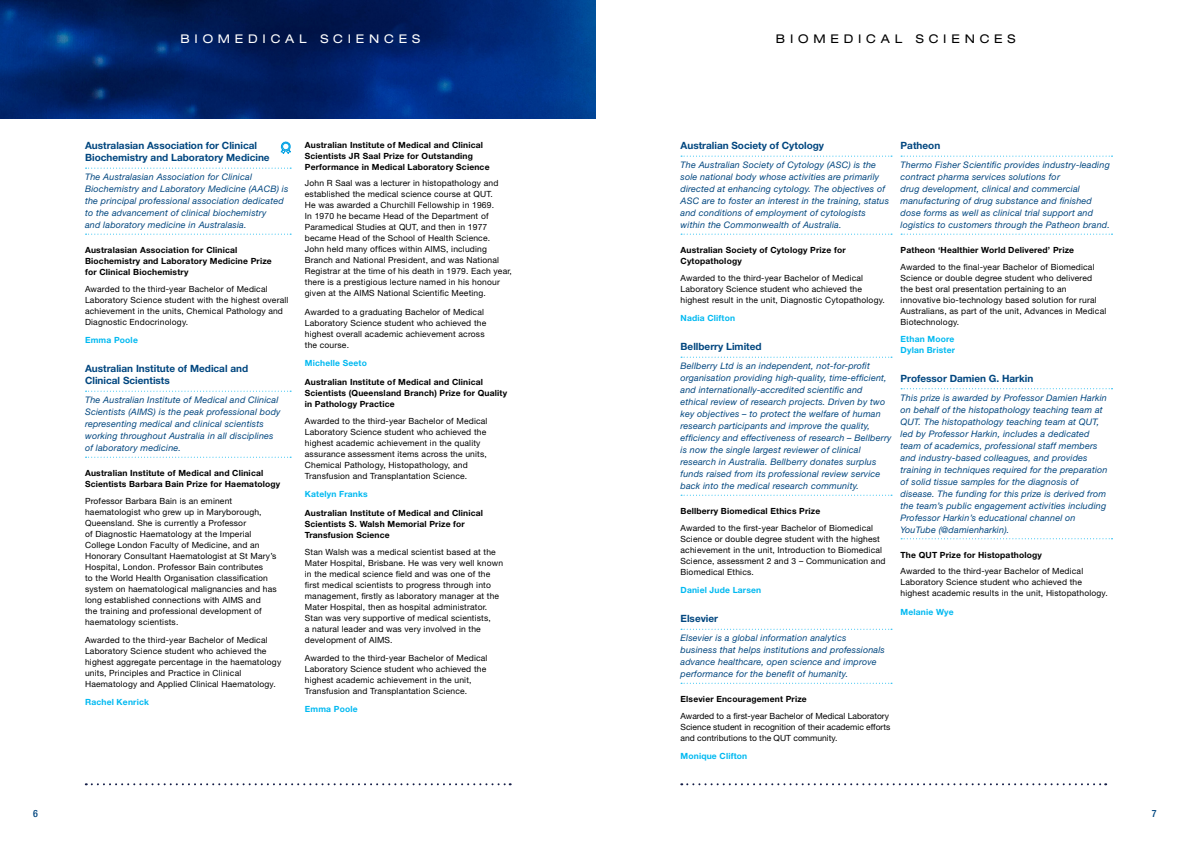
<style>
.page{position:relative;width:1191px;height:842px;background:#fff}
.page>*{position:absolute;margin:0;border:0;box-sizing:border-box;transform-origin:0 0}
.t1{font:expanded 12px "Helvetica Neue LT Pro";letter-spacing:.4em;color:#fff}
.t2{font:expanded 12px "Helvetica Neue LT Pro";letter-spacing:.4em;color:#000}
.t3{font:700 10px/12px "Helvetica Neue LT Pro";color:#00467f}
.t4{font:500 condensed 10px "Helvetica Neue LT Pro";color:#00467f}
.t5{font:italic 9px/12px "Helvetica Neue LT Pro";letter-spacing:.02em;color:#00467f}
.t6{font:8.5px/11px "Helvetica Neue LT Pro";letter-spacing:.02em;color:#000}
.t7{font:700 8.5px/11px "Helvetica Neue LT Pro";letter-spacing:.02em;color:#000}
.t8{font:700 8.5px/11px "Helvetica Neue LT Pro";letter-spacing:.02em;color:#00b9f1}
.t9{font:8.5px/11px "Helvetica Neue LT Pro";color:#000}
</style>
<div class="page">
<img style="left:0;top:0;width:595px;height:118px">
<svg style="left:86px;top:783px;width:425px;height:2px"></svg>
<svg style="left:681px;top:783px;width:425px;height:2px"></svg>
<svg style="left:86px;top:168px;width:205px;height:1px"></svg>
<svg style="left:86px;top:234px;width:205px;height:1px"></svg>
<svg style="left:86px;top:391px;width:205px;height:1px"></svg>
<svg style="left:86px;top:457px;width:205px;height:1px"></svg>
<svg style="left:681px;top:156px;width:211px;height:1px"></svg>
<svg style="left:681px;top:234px;width:211px;height:1px"></svg>
<svg style="left:681px;top:357px;width:211px;height:1px"></svg>
<svg style="left:681px;top:495px;width:211px;height:1px"></svg>
<svg style="left:681px;top:629px;width:211px;height:1px"></svg>
<svg style="left:681px;top:683px;width:211px;height:1px"></svg>
<svg style="left:901px;top:156px;width:211px;height:1px"></svg>
<svg style="left:901px;top:234px;width:211px;height:1px"></svg>
<svg style="left:901px;top:388px;width:211px;height:1px"></svg>
<svg style="left:901px;top:538px;width:211px;height:1px"></svg>
<svg style="left:280px;top:142px;width:11px;height:12px"></svg>
<h1 class="t1" style="left:180px;top:31px;width:241px">BIOMEDICAL SCIENCES</h1>
<h1 class="t2" style="left:776px;top:31px;width:241px">BIOMEDICAL SCIENCES</h1>
<p class="t3" style="left:85px;top:139px;width:186px">Australasian Association for Clinical<br>Biochemistry and Laboratory Medicine</p>
<p class="t5" style="left:85px;top:171px;width:205px">The Australasian Association for Clinical Biochemistry and Laboratory Medicine (AACB) is the principal professional association dedicated to the advancement of clinical biochemistry<br>and laboratory medicine in Australasia.</p>
<p class="t7" style="left:85px;top:244px;width:188px">Australasian Association for Clinical<br>Biochemistry and Laboratory Medicine Prize for Clinical Biochemistry</p>
<p class="t6" style="left:85px;top:283px;width:205px">Awarded to the third-year Bachelor of Medical Laboratory Science student with the highest overall achievement in the units, Chemical Pathology and Diagnostic Endocrinology.</p>
<p class="t8" style="left:85px;top:334px;width:54px">Emma Poole</p>
<p class="t3" style="left:85px;top:362px;width:165px">Australian Institute of Medical and<br>Clinical Scientists</p>
<p class="t5" style="left:85px;top:394px;width:197px">The Australian Institute of Medical and Clinical Scientists (AIMS) is the peak professional body representing medical and clinical scientists working throughout Australia in all disciplines of laboratory medicine.</p>
<p class="t7" style="left:85px;top:467px;width:197px">Australian Institute of Medical and Clinical<br>Scientists Barbara Bain Prize for Haematology</p>
<p class="t6" style="left:85px;top:495px;width:193px">Professor Barbara Bain is an eminent haematologist who grew up in Maryborough, Queensland. She is currently a Professor<br>of Diagnostic Haematology at the Imperial College London Faculty of Medicine, and an Honorary Consultant Haematologist at St Mary’s Hospital, London. Professor Bain contributes<br>to the World Health Organisation classification system on haematological malignancies and has long established connections with AIMS and<br>the training and professional development of haematology scientists.</p>
<p class="t6" style="left:85px;top:634px;width:198px">Awarded to the third-year Bachelor of Medical Laboratory Science student who achieved the highest aggregate percentage in the haematology units, Principles and Practice in Clinical Haematology and Applied Clinical Haematology.</p>
<p class="t8" style="left:85px;top:696px;width:65px">Rachel Kenrick</p>
<p class="t7" style="left:305px;top:139px;width:186px">Australian Institute of Medical and Clinical<br>Scientists JR Saal Prize for Outstanding<br>Performance in Medical Laboratory Science</p>
<p class="t6" style="left:305px;top:178px;width:209px">John R Saal was a lecturer in histopathology and established the medical science course at QUT.<br>He was awarded a Churchill Fellowship in 1969.<br>In 1970 he became Head of the Department of Paramedical Studies at QUT, and then in 1977 became Head of the School of Health Science.<br>John held many offices within AIMS, including Branch and National President, and was National Registrar at the time of his death in 1979. Each year, there is a prestigious lecture named in his honour given at the AIMS National Scientific Meeting.</p>
<p class="t6" style="left:305px;top:306px;width:183px">Awarded to a graduating Bachelor of Medical Laboratory Science student who achieved the highest overall academic achievement across the course.</p>
<p class="t8" style="left:305px;top:357px;width:63px">Michelle Seeto</p>
<p class="t7" style="left:305px;top:376px;width:204px">Australian Institute of Medical and Clinical<br>Scientists (Queensland Branch) Prize for Quality in Pathology Practice</p>
<p class="t6" style="left:305px;top:415px;width:184px">Awarded to the third-year Bachelor of Medical Laboratory Science student who achieved the highest academic achievement in the quality assurance assessment items across the units, Chemical Pathology, Histopathology, and Transfusion and Transplantation Science.</p>
<p class="t8" style="left:305px;top:488px;width:64px">Katelyn Franks</p>
<p class="t7" style="left:305px;top:508px;width:180px">Australian Institute of Medical and Clinical<br>Scientists S. Walsh Memorial Prize for<br>Transfusion Science</p>
<p class="t6" style="left:305px;top:546px;width:200px">Stan Walsh was a medical scientist based at the Mater Hospital, Brisbane. He was very well known in the medical science field and was one of the first medical scientists to progress through into management, firstly as laboratory manager at the Mater Hospital, then as hospital administrator.<br>Stan was very supportive of medical scientists,<br>a natural leader and was very involved in the development of AIMS.</p>
<p class="t6" style="left:305px;top:652px;width:184px">Awarded to the third-year Bachelor of Medical Laboratory Science student who achieved the highest academic achievement in the unit, Transfusion and Transplantation Science.</p>
<p class="t8" style="left:305px;top:703px;width:54px">Emma Poole</p>
<p class="t3" style="left:680px;top:139px;width:145px">Australian Society of Cytology</p>
<p class="t5" style="left:680px;top:159px;width:210px">The Australian Society of Cytology (ASC) is the sole national body whose activities are primarily directed at enhancing cytology. The objectives of ASC are to foster an interest in the training, status and conditions of employment of cytologists within the Commonwealth of Australia.</p>
<p class="t7" style="left:680px;top:244px;width:167px">Australian Society of Cytology Prize for<br>Cytopathology</p>
<p class="t6" style="left:680px;top:272px;width:206px">Awarded to the third-year Bachelor of Medical<br>Laboratory Science student who achieved the highest result in the unit, Diagnostic Cytopathology.</p>
<p class="t8" style="left:680px;top:312px;width:56px">Nadia Clifton</p>
<p class="t3" style="left:680px;top:340px;width:83px">Bellberry Limited</p>
<p class="t5" style="left:680px;top:360px;width:212px">Bellberry Ltd is an independent, not-for-profit organisation providing high-quality, time-efficient, and internationally-accredited scientific and ethical review of research projects. Driven by two key objectives – to protect the welfare of human research participants and improve the quality, efficiency and effectiveness of research – Bellberry is now the single largest reviewer of clinical research in Australia. Bellberry donates surplus funds raised from its professional review service back into the medical research community.</p>
<p class="t7" style="left:680px;top:505px;width:141px">Bellberry Biomedical Ethics Prize</p>
<p class="t6" style="left:680px;top:522px;width:206px">Awarded to the first-year Bachelor of Biomedical Science or double degree student with the highest achievement in the unit, Introduction to Biomedical Science, assessment 2 and 3 – Communication and Biomedical Ethics.</p>
<p class="t8" style="left:680px;top:584px;width:82px">Daniel Jude Larsen</p>
<p class="t3" style="left:680px;top:612px;width:39px">Elsevier</p>
<p class="t5" style="left:680px;top:632px;width:206px">Elsevier is a global information analytics business that helps institutions and professionals advance healthcare, open science and improve performance for the benefit of humanity.</p>
<p class="t7" style="left:680px;top:693px;width:128px">Elsevier Encouragement Prize</p>
<p class="t9" style="left:680px;top:710px;width:211px">Awarded to a first-year Bachelor of Medical Laboratory<br>Science student in recognition of their academic efforts and contributions to the QUT community.</p>
<p class="t8" style="left:680px;top:750px;width:68px">Monique Clifton</p>
<p class="t3" style="left:900px;top:139px;width:41px">Patheon</p>
<p class="t5" style="left:900px;top:159px;width:211px">Thermo Fisher Scientific provides industry‑leading contract pharma services solutions for<br>drug development, clinical and commercial manufacturing of drug substance and finished dose forms as well as clinical trial support and logistics to customers through the Patheon brand.</p>
<p class="t7" style="left:900px;top:244px;width:175px">Patheon ‘Healthier World Delivered’ Prize</p>
<p class="t6" style="left:900px;top:261px;width:207px">Awarded to the final-year Bachelor of Biomedical Science or double degree student who delivered the best oral presentation pertaining to an innovative bio-technology based solution for rural Australians, as part of the unit, Advances in Medical Biotechnology.</p>
<p class="t8" style="left:900px;top:333px;width:56px">Ethan Moore<br>Dylan Brister</p>
<p class="t3" style="left:900px;top:372px;width:134px">Professor Damien G. Harkin</p>
<p class="t5" style="left:900px;top:391px;width:208px">This prize is awarded by Professor Damien Harkin on behalf of the histopathology teaching team at QUT. The histopathology teaching team at QUT, led by Professor Harkin, includes a dedicated team of academics, professional staff members and industry-based colleagues, and provides training in techniques required for the preparation of solid tissue samples for the diagnosis of disease. The funding for this prize is derived from the team’s public engagement activities including Professor Harkin’s educational channel on YouTube (@damienharkin).</p>
<p class="t7" style="left:900px;top:549px;width:143px">The QUT Prize for Histopathology</p>
<p class="t6" style="left:900px;top:566px;width:209px">Awarded to the third-year Bachelor of Medical<br>Laboratory Science student who achieved the highest academic results in the unit, Histopathology.</p>
<p class="t8" style="left:900px;top:606px;width:55px">Melanie Wye</p>
<p class="t4" style="left:33px;top:807px;width:6px">6</p>
<p class="t4" style="left:1151px;top:807px;width:6px">7</p>
</div>
